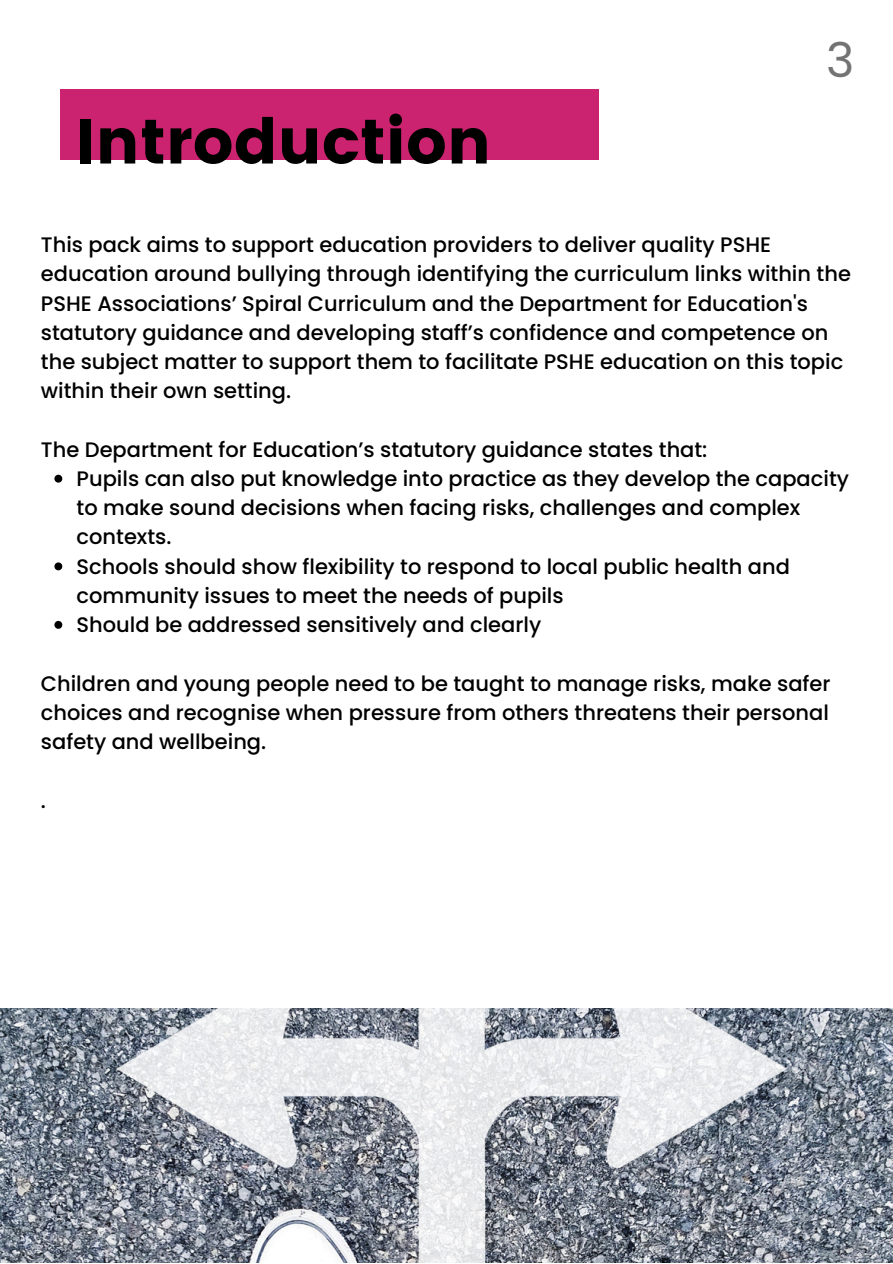
<style>
.page{position:relative;width:893px;height:1264px;background:#fff}
.page>*{position:absolute;margin:0;border:0;box-sizing:border-box;transform-origin:0 0}
.t1{font:63px "Poppins";color:#000}
.t2{font:48px "Poppins";color:#737373}
.t3{font:500 21px/29.2px "Poppins";color:#000}
</style>
<div class="page">
<div style="left:61px;top:89px;width:538px;height:71px;background:#cb236f"></div>
<svg style="left:54px;top:475px;width:8px;height:7px"></svg>
<svg style="left:54px;top:562px;width:8px;height:8px"></svg>
<svg style="left:54px;top:621px;width:8px;height:8px"></svg>
<img style="left:0;top:1008px;width:892px;height:254px">
<p class="t1" style="left:75px;top:105px;width:417px">Introduction</p>
<p class="t2" style="left:826px;top:27px;width:30px">3</p>
<p class="t3" style="left:41px;top:230px;width:811px">This pack aims to support education providers to deliver quality PSHE education around bullying through identifying the curriculum links within the PSHE Associations’ Spiral Curriculum and the Department for Education's statutory guidance and developing staff’s confidence and competence on the subject matter to support them to facilitate PSHE education on this topic within their own setting.</p>
<p class="t3" style="left:41px;top:435px;width:668px">The Department for Education’s statutory guidance states that:</p>
<p class="t3" style="left:77px;top:464px;width:773px">Pupils can also put knowledge into practice as they develop the capacity to make sound decisions when facing risks, challenges and complex contexts.</p>
<p class="t3" style="left:77px;top:551px;width:714px">Schools should show flexibility to respond to local public health and community issues to meet the needs of pupils</p>
<p class="t3" style="left:77px;top:610px;width:466px">Should be addressed sensitively and clearly</p>
<p class="t3" style="left:41px;top:668px;width:791px;text-align:justify">Children and young people need to be taught to manage risks, make safer choices and recognise when pressure from others threatens their personal safety and wellbeing.</p>
<p class="t3" style="left:41px;top:785px;width:7px">.</p>
</div>
